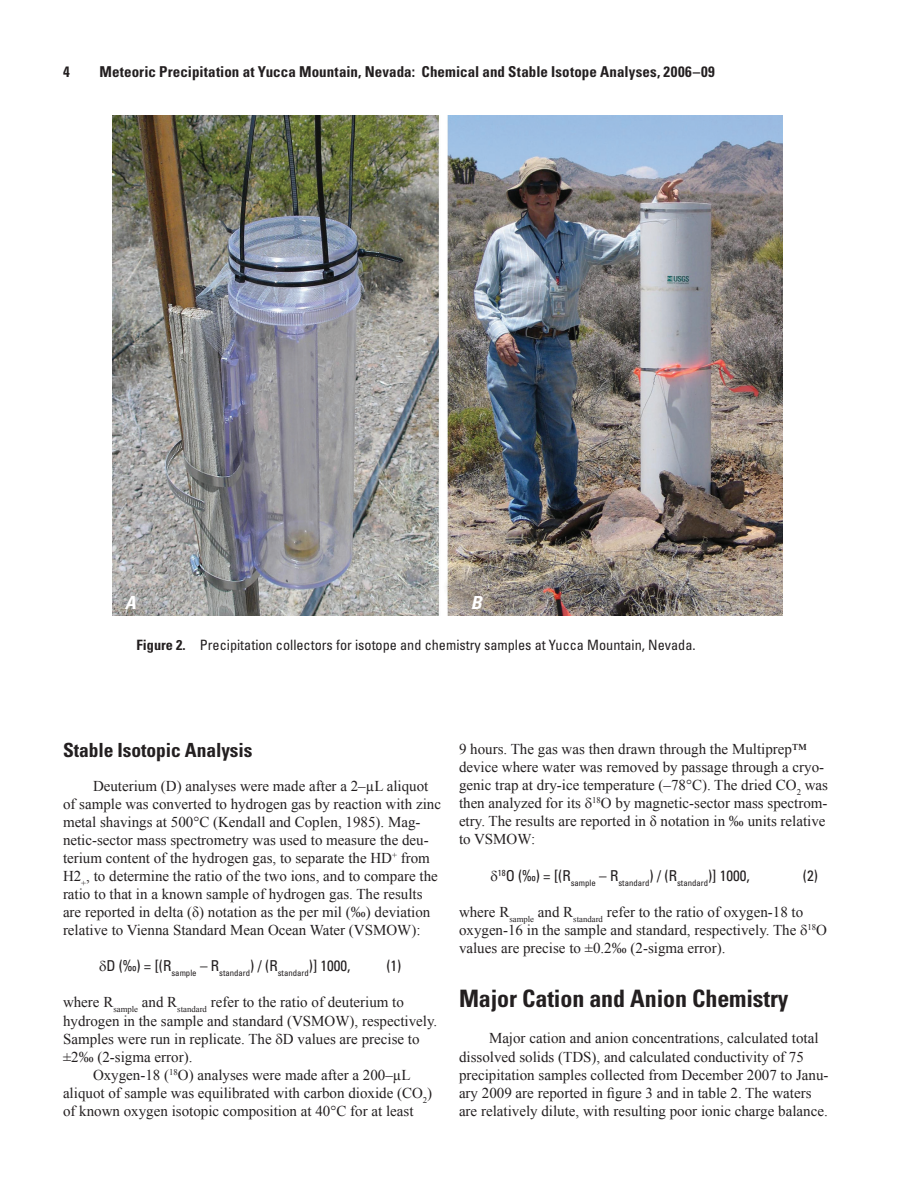
<style>
.page{position:relative;width:918px;height:1188px;background:#fff}
.page>*{position:absolute;margin:0;border:0;box-sizing:border-box;transform-origin:0 0}
.Heading_1{font:700 condensed 24px "Univers";letter-spacing:-.005em;color:#231f20}
.Heading_2{font:700 condensed 19.5px "Univers";letter-spacing:-.005em;color:#231f20}
.t1{font:italic 700 condensed 18px "Univers";color:#fff}
.Body_Text{font:15px/18.1px "Times New Roman";color:#231f20}
.BodyNoIndent{font:15px/18.1px "Times New Roman";color:#231f20}
.t2{font:700 condensed 15px "Univers";letter-spacing:.005em;color:#231f20}
.t3{font:condensed 15px "Univers";color:#231f20}
.FigureCaption{font:condensed 14.25px "Univers";color:#231f20}
.t4{font:condensed 8.7px "Univers";color:#231f20}
.s1{font-weight:700}
</style>
<div class="page">
<img style="left:112px;top:116px;width:670px;height:499px">
<p class="t2" style="left:63px;top:62px;width:8px">4</p>
<p class="t2" style="left:99px;top:62px;width:617px">Meteoric Precipitation at Yucca Mountain, Nevada: Chemical and Stable Isotope Analyses, 2006–09</p>
<p class="t1" style="left:125px;top:591px;width:12px">A</p>
<p class="t1" style="left:471px;top:591px;width:12px">B</p>
<p class="FigureCaption" style="left:137px;top:636px;width:561px"><span class="s1">Figure 2.</span> Precipitation collectors for isotope and chemistry samples at Yucca Mountain, Nevada.</p>
<p class="Heading_2" style="left:63px;top:739px;width:191px">Stable Isotopic Analysis</p>
<p class="Body_Text" style="left:63px;top:776px;width:379px;text-indent:30px">Deuterium (D) analyses were made after a 2–µL aliquot of sample was converted to hydrogen gas by reaction with zinc metal shavings at 500°C (Kendall and Coplen, 1985). Mag&shy;netic-sector mass spectrometry was used to measure the deu&shy;terium content of the hydrogen gas, to separate the HD<sup>+</sup> from H2<sub>+</sub>, to determine the ratio of the two ions, and to compare the ratio to that in a known sample of hydrogen gas. The results are reported in delta (δ) notation as the per mil (‰) deviation relative to Vienna Standard Mean Ocean Water (VSMOW):</p>
<p class="t4" style="left:106px;top:968px;width:246px"><sup>D</sup> <sup>(‰)</sup> <sup>=</sup> <sup>[(R</sup>sample <sup>–</sup> <sup>R</sup>standard<sup>)</sup> <sup>/</sup> <sup>(R</sup>standard<sup>)]</sup> <sup>1000,</sup></p>
<p class="t3" style="left:386px;top:956px;width:16px">(1)</p>
<p class="BodyNoIndent" style="left:63px;top:993px;width:376px">where R<sub>sample</sub> and R<sub>standard</sub> refer to the ratio of deuterium to hydrogen in the sample and standard (VSMOW), respectively.<br>Samples were run in replicate. The D values are precise to ±2‰ (2-sigma error).</p>
<p class="Body_Text" style="left:63px;top:1066px;width:371px;text-indent:30px">Oxygen-18 (<sup>18</sup>O) analyses were made after a 200–µL aliquot of sample was equilibrated with carbon dioxide (CO<sub>2</sub>) of known oxygen isotopic composition at 40°C for at least</p>
<p class="Body_Text" style="left:459px;top:739px;width:371px">9 hours. The gas was then drawn through the Multiprep™ device where water was removed by passage through a cryo&shy;genic trap at dry-ice temperature (–78°C). The dried CO<sub>2</sub> was then analyzed for its <sup>18</sup>O by magnetic-sector mass spectrom&shy;etry. The results are reported in δ notation in ‰ units relative to VSMOW:</p>
<p class="t4" style="left:498px;top:877px;width:253px">18<sup>O</sup> <sup>(‰)</sup> <sup>=</sup> <sup>[(R</sup>sample <sup>–</sup> <sup>R</sup>standard<sup>)</sup> <sup>/</sup> <sup>(R</sup>standard<sup>)]</sup> <sup>1000,</sup></p>
<p class="t3" style="left:803px;top:866px;width:16px">(2)</p>
<p class="BodyNoIndent" style="left:459px;top:903px;width:370px">where R<sub>sample</sub> and R<sub>standard</sub> refer to the ratio of oxygen-18 to oxygen-16 in the sample and standard, respectively. The <sup>18</sup>O values are precise to ±0.2‰ (2-sigma error).</p>
<p class="Heading_1" style="left:459px;top:984px;width:331px">Major Cation and Anion Chemistry</p>
<p class="Body_Text" style="left:459px;top:1029px;width:371px;text-indent:30px">Major cation and anion concentrations, calculated total dissolved solids (TDS), and calculated conductivity of 75 precipitation samples collected from December 2007 to Janu&shy;ary 2009 are reported in figure 3 and in table 2. The waters are relatively dilute, with resulting poor ionic charge balance.</p>
</div>
